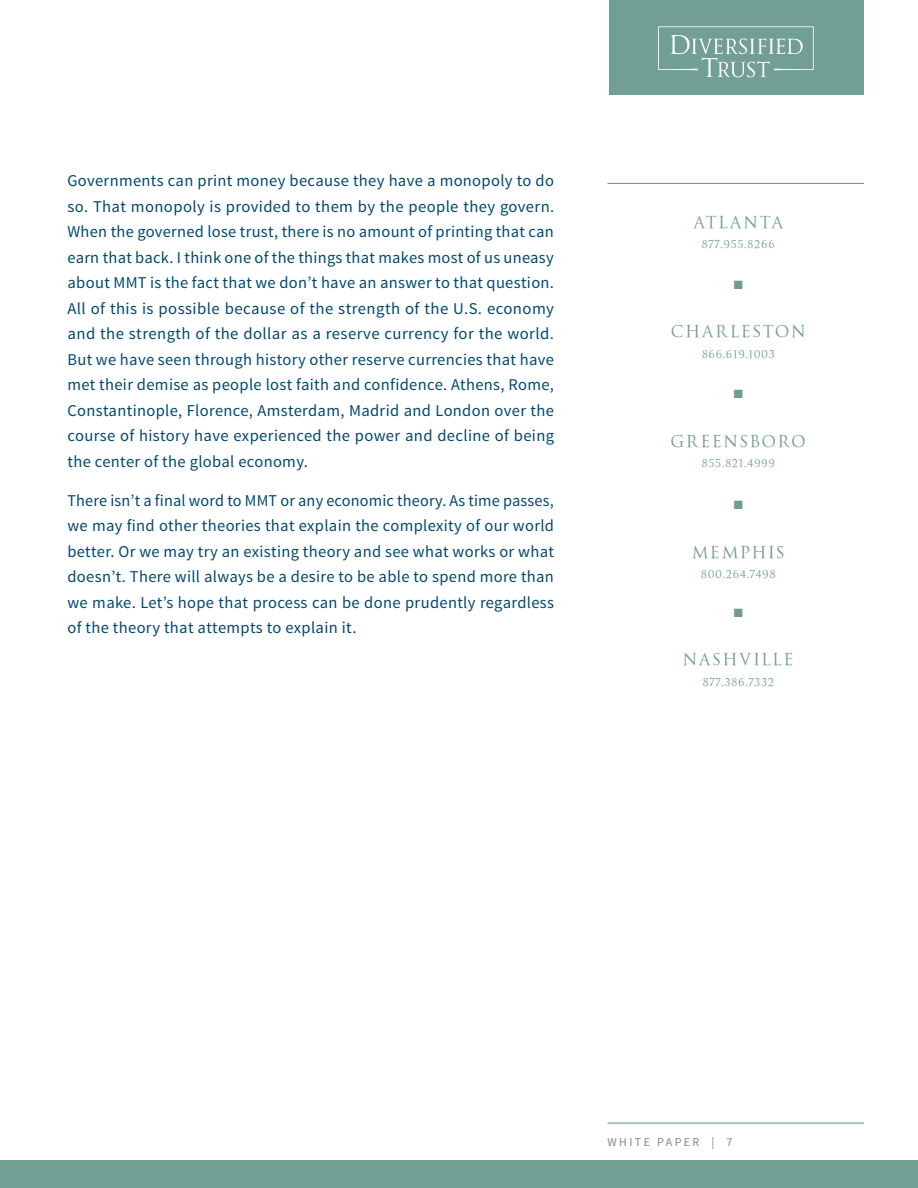
<style>
.page{position:relative;width:918px;height:1188px;background:#fff}
.page>*{position:absolute;margin:0;border:0;box-sizing:border-box;transform-origin:0 0}
.t1{font:18px "La Gioconda OSTT";letter-spacing:.09em;color:#719e8b}
.t2{font:16.5px/25.5px "Source Sans Pro";letter-spacing:.02em;color:#004970;text-align:justify}
.t3{font:12px "La Gioconda TT";letter-spacing:.05em;color:#719e8b}
.t4{font:12px "Source Sans Pro";letter-spacing:.2em;color:#888788}
.t5{font:12px "Zapf Dingbats ITC";color:#719e8b}
</style>
<div class="page">
<div style="left:609px;top:0;width:255px;height:94px;background:#719f93"></div>
<svg style="left:658px;top:26px;width:156px;height:51px"></svg>
<div style="left:0;top:1161px;width:918px;height:27px;background:#719f93"></div>
<hr style="left:608px;top:1122px;width:256px;height:2px;background:#719f93">
<hr style="left:608px;top:183px;width:256px;height:1px;background:#719e8b">
<p class="t2" style="left:68px;top:168px;width:488px">Governments can print money because they have a monopoly to do so. That monopoly is provided to them by the people they govern.<br>When the governed lose trust, there is no amount of printing that can earn that back. I think one of the things that makes most of us uneasy about MMT is the fact that we don’t have an answer to that question.<br>All of this is possible because of the strength of the U.S. economy and the strength of the dollar as a reserve currency for the world.<br>But we have seen through history other reserve currencies that have met their demise as people lost faith and confidence. Athens, Rome, Constantinople, Florence, Amsterdam, Madrid and London over the course of history have experienced the power and decline of being the center of the global economy.</p>
<p class="t2" style="left:68px;top:488px;width:488px">There isn’t a final word to MMT or any economic theory. As time passes, we may find other theories that explain the complexity of our world better. Or we may try an existing theory and see what works or what doesn’t. There will always be a desire to be able to spend more than we make. Let’s hope that process can be done prudently regardless of the theory that attempts to explain it.</p>
<p class="t1" style="left:693px;top:212px;width:92px">ATLANTA</p>
<p class="t3" style="left:702px;top:237px;width:75px">877.955.8266</p>
<p class="t5" style="left:734px;top:279px;width:11px">■</p>
<p class="t1" style="left:671px;top:321px;width:136px">CHARLESTON</p>
<p class="t3" style="left:702px;top:347px;width:75px">866.619.1003</p>
<p class="t5" style="left:734px;top:388px;width:11px">■</p>
<p class="t1" style="left:671px;top:430px;width:137px">GREENSBORO</p>
<p class="t3" style="left:702px;top:456px;width:75px">855.821.4999</p>
<p class="t5" style="left:734px;top:499px;width:11px">■</p>
<p class="t1" style="left:692px;top:541px;width:94px">MEMPHIS</p>
<p class="t3" style="left:701px;top:567px;width:77px">800.264.7498</p>
<p class="t5" style="left:734px;top:607px;width:11px">■</p>
<p class="t1" style="left:683px;top:649px;width:112px">NASHVILLE</p>
<p class="t3" style="left:702px;top:675px;width:73px">877.386.7332</p>
<p class="t4" style="left:608px;top:1135px;width:126px">WHITE PAPER | 7</p>
</div>
